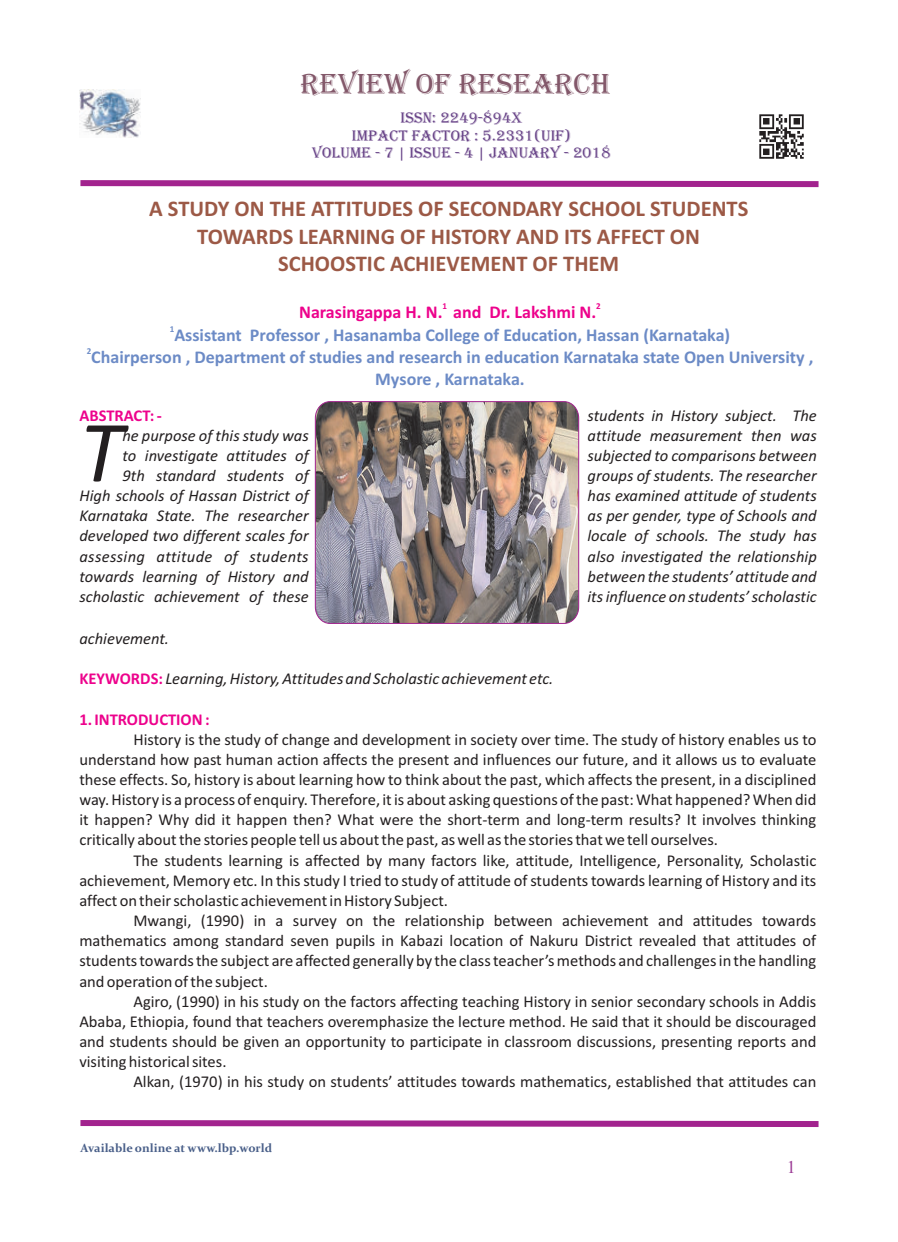
<style>
.page{position:relative;width:898px;height:1242px;background:#fff}
.page>*{position:absolute;margin:0;border:0;box-sizing:border-box;transform-origin:0 0}
.t1{font:italic 88.2px "Calibri";color:#231f20}
.t2{font:30px "Algerian";color:#83586a}
.t3{font:700 22.5px/27.5px "Calibri";color:#9c5946;text-align:center}
.t4{font:700 18px/21.9px "Calibri";color:#6c8bc6;text-align:center}
.t5{font:700 18px "Calibri";color:#ed028c}
.t6{font:18px "Times New Roman";color:#9c3d96}
.t7{font:16.5px/20.1px "Calibri";color:#231f20;text-align:justify}
.t8{font:italic 16.5px/20.1px "Calibri";color:#231f20;text-align:right}
.t9{font:700 16.5px "Calibri";color:#ed028c}
.t10{font:15.75px/17.5px "Algerian";color:#674287;text-align:center}
.t11{font:700 12px "Constantia";color:#485e88}
.t12{font:700 9px "Calibri";color:#ed028c}
.t13{font:700 9px "Calibri";color:#6c8bc6}
.s1{font-weight:700;font-style:normal;color:#ed028c}
</style>
<div class="page">
<svg style="left:80px;top:1120px;width:739px;height:7px;background:#af429e"></svg>
<img style="left:314px;top:401px;width:265px;height:223px">
<svg style="left:80px;top:180px;width:739px;height:8px;background:#b959aa"></svg>
<img style="left:759px;top:114px;width:45px;height:45px">
<img style="left:80px;top:89px;width:60px;height:49px">
<h2 class="t2" style="left:300px;top:68px;width:311px">REVIEW OF RESEARCH</h2>
<p class="t10" style="left:312px;top:109px;width:300px">ISSN: 2249-894X<br>IMPACT FACTOR : 5.2331(UIF)<br>VOLUME - 7 | ISSUE - 4 | JANUARY - 2018</p>
<h3 class="t3" style="left:149px;top:197px;width:600px">A STUDY ON THE ATTITUDES OF SECONDARY SCHOOL STUDENTS<br>TOWARDS LEARNING OF HISTORY AND ITS AFFECT ON<br>SCHOOSTIC ACHIEVEMENT OF THEM</h3>
<p class="t12" style="left:442px;top:303px;width:6px">1</p>
<p class="t12" style="left:596px;top:303px;width:6px">2</p>
<p class="t5" style="left:299px;top:305px;width:298px">Narasingappa H. N. and Dr. Lakshmi N.</p>
<p class="t13" style="left:170px;top:325px;width:6px">1</p>
<p class="t4" style="left:174px;top:325px;width:557px">Assistant Professor , Hasanamba College of Education, Hassan (Karnataka)</p>
<p class="t13" style="left:87px;top:347px;width:6px">2</p>
<p class="t4" style="left:91px;top:348px;width:723px">Chairperson , Department of studies and research in education Karnataka state Open University ,<br>Mysore , Karnataka.</p>
<p class="t9" style="left:79px;top:408px;width:84px">ABSTRACT: -</p>
<p class="t8" style="left:122px;top:426px;width:188px">he purpose of this study was</p>
<h1 class="t1" style="left:79px;top:415px;width:44px">T</h1>
<p class="t8" style="left:79px;top:447px;width:231px">to investigate attitudes of<br>9th standard students of<br>High schools of Hassan District of<br>Karnataka State. The researcher developed two different scales for assessing attitude of students towards learning of History and scholastic achievement of these</p>
<p class="t8" style="left:79px;top:630px;width:91px">achievement.</p>
<p class="t8" style="left:79px;top:670px;width:475px"><span class="s1">KEYWORDS:</span>Learning, History, Attitudes and Scholastic achievement etc.</p>
<p class="t9" style="left:79px;top:712px;width:132px">1. INTRODUCTION :</p>
<p class="t8" style="left:587px;top:406px;width:231px;text-align:justify">students in History subject. The attitude measurement then was subjected to comparisons between groups of students. The researcher has examined attitude of students as per gender, type of Schools and locale of schools. The study has also investigated the relationship between the students’ attitude and its influence on students’ scholastic</p>
<p class="t7" style="left:79px;top:730px;width:738px;text-indent:54px">History is the study of change and development in society over time. The study of history enables us to understand how past human action affects the present and influences our future, and it allows us to evaluate these effects. So, history is about learning how to think about the past, which affects the present, in a disciplined way. History is a process of enquiry. Therefore, it is about asking questions of the past: What happened? When did it happen? Why did it happen then? What were the short-term and long-term results? It involves thinking critically about the stories people tell us about the past, as well as the stories that we tell ourselves.</p>
<p class="t7" style="left:79px;top:851px;width:738px;text-indent:54px">The students learning is affected by many factors like, attitude, Intelligence, Personality, Scholastic achievement, Memory etc. In this study I tried to study of attitude of students towards learning of History and its affect on their scholastic achievement in History Subject.</p>
<p class="t7" style="left:79px;top:912px;width:738px;text-indent:54px">Mwangi, (1990) in a survey on the relationship between achievement and attitudes towards mathematics among standard seven pupils in Kabazi location of Nakuru District revealed that attitudes of students towards the subject are affected generally by the class teacher’s methods and challenges in the handling and operation of the subject.</p>
<p class="t7" style="left:79px;top:992px;width:738px;text-indent:54px">Agiro, (1990) in his study on the factors affecting teaching History in senior secondary schools in Addis Ababa, Ethiopia, found that teachers overemphasize the lecture method. He said that it should be discouraged and students should be given an opportunity to participate in classroom discussions, presenting reports and visiting historicalsites.</p>
<p class="t7" style="left:133px;top:1073px;width:684px">Alkan, (1970) in his study on students’ attitudes towards mathematics, established that attitudes can</p>
<p class="t11" style="left:81px;top:1143px;width:193px">Available online at www.lbp.world</p>
<p class="t6" style="left:786px;top:1160px;width:10px">1</p>
</div>
